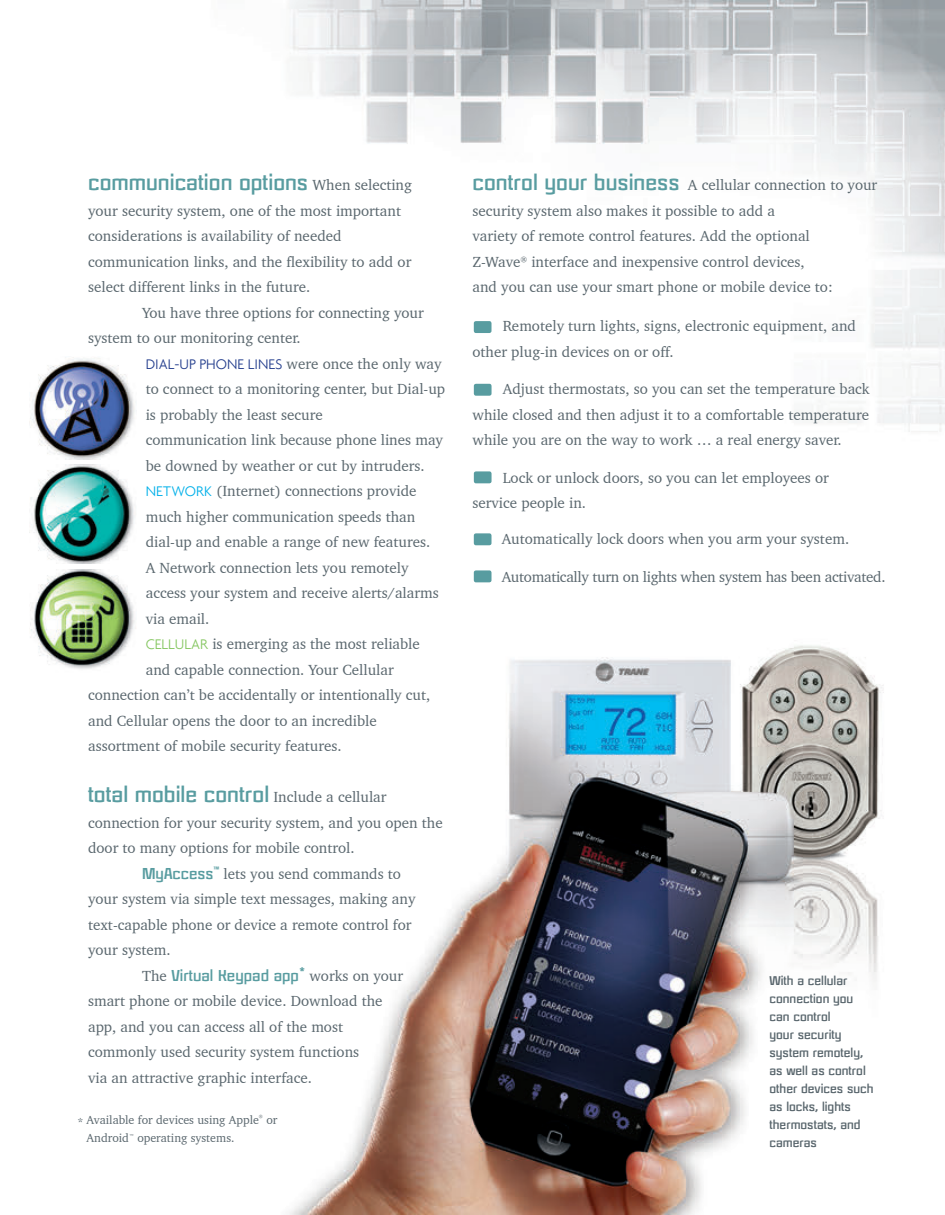
<style>
.page{position:relative;width:945px;height:1215px;background:#fff}
.page>*{position:absolute;margin:0;border:0;box-sizing:border-box;transform-origin:0 0}
.t1{font:700 21px "Regra";color:#589ca0}
.t2{font:15px/25.5px "Charter BT";color:#5a676e}
.t3{font:15px "Charter BT";letter-spacing:-.02em;color:#5a676e}
.t4{font:700 15px "Regra";color:#589ca0}
.t5{font:700 12px/18px "Regra";color:#5a676e}
.t6{font:12px "Charter BT";color:#5a676e}
.t7{font:700 6px "Regra";color:#589ca0}
.t8{font:4.5px "Charter BT";color:#5a676e}
.s1{font-family:"Charter BT";font-weight:400;font-size:15px;color:#5a676e}
.s2{font-family:"Agenda";font-weight:300;color:#253f8e}
.s3{font-family:"Agenda";font-weight:300;color:#00b0e9}
.s4{font-family:"Agenda";font-weight:300;color:#86c762}
.s5{font-family:"Charter BT";font-weight:400;color:#5a676e}
.s6{font-family:"Regra";font-weight:700;font-size:21px;color:#589ca0}
</style>
<div class="page">
<img style="left:65px;top:0;width:880px;height:1215px">
<img style="left:29px;top:464px;width:110px;height:100px">
<img style="left:30px;top:570px;width:109px;height:102px">
<img style="left:29px;top:357px;width:110px;height:102px">
<div style="left:474px;top:321px;width:18px;height:12px;background:#589ca0;border-radius:2px"></div>
<div style="left:474px;top:384px;width:18px;height:12px;background:#589ca0;border-radius:2px"></div>
<div style="left:474px;top:471px;width:18px;height:12px;background:#589ca0;border-radius:2px"></div>
<div style="left:474px;top:533px;width:18px;height:12px;background:#589ca0;border-radius:2px"></div>
<div style="left:474px;top:570px;width:18px;height:12px;background:#589ca0;border-radius:2px"></div>
<p class="t1" style="left:88px;top:170px;width:325px">communication options <span class="s1">When selecting</span></p>
<p class="t2" style="left:88px;top:198px;width:315px">your security system, one of the most important</p>
<p class="t2" style="left:88px;top:223px;width:325px">considerations is availability of needed communication links, and the flexibility to add or select different links in the future.</p>
<p class="t2" style="left:88px;top:300px;width:337px;text-indent:54px">You have three options for connecting your system to our monitoring center.</p>
<p class="t2" style="left:146px;top:351px;width:301px"><span class="s2">DIAL-UP PHONE LINES</span> were once the only way to connect to a monitoring center, but Dial-up is probably the least secure</p>
<p class="t2" style="left:146px;top:427px;width:299px">communication link because phone lines may be downed by weather or cut by intruders.</p>
<p class="t2" style="left:146px;top:478px;width:286px"><span class="s3">NETWORK</span> (Internet) connections provide much higher communication speeds than dial-up and enable a range of new features.</p>
<p class="t2" style="left:146px;top:555px;width:264px">A Network connection lets you remotely</p>
<p class="t2" style="left:146px;top:580px;width:295px">access your system and receive alerts/alarms via email.</p>
<p class="t2" style="left:146px;top:631px;width:276px"><span class="s4">CELLULAR</span> is emerging as the most reliable and capable connection. Your Cellular</p>
<p class="t2" style="left:88px;top:682px;width:344px">connection can’t be accidentally or intentionally cut, and Cellular opens the door to an incredible</p>
<p class="t2" style="left:88px;top:733px;width:255px">assortment of mobile security features.</p>
<p class="t1" style="left:88px;top:782px;width:300px">total mobile control <span class="s1">Include a cellular</span></p>
<p class="t2" style="left:88px;top:810px;width:356px">connection for your security system, and you open the door to many options for mobile control.</p>
<p class="t4" style="left:142px;top:864px;width:73px">MyAccess</p>
<p class="t7" style="left:214px;top:866px;width:7px">™</p>
<p class="t2" style="left:224px;top:861px;width:179px">lets you send commands to</p>
<p class="t2" style="left:88px;top:886px;width:329px">your system via simple text messages, making any text-capable phone or device a remote control for</p>
<p class="t2" style="left:88px;top:937px;width:84px">your system.</p>
<p class="t4" style="left:142px;top:966px;width:263px"><span class="s5">The</span> Virtual Keypad app<sup>*</sup> <span class="s5">works on your</span></p>
<p class="t2" style="left:88px;top:988px;width:296px">smart phone or mobile device. Download the</p>
<p class="t2" style="left:88px;top:1014px;width:257px">app, and you can access all of the most</p>
<p class="t2" style="left:88px;top:1039px;width:273px">commonly used security system functions</p>
<p class="t2" style="left:88px;top:1065px;width:225px">via an attractive graphic interface.</p>
<p class="t6" style="left:87px;top:1113px;width:174px">Available for devices using Apple</p>
<p class="t8" style="left:259px;top:1114px;width:6px">®</p>
<p class="t6" style="left:78px;top:1114px;width:7px">*</p>
<p class="t6" style="left:266px;top:1113px;width:13px">or</p>
<p class="t6" style="left:87px;top:1131px;width:149px">Android<sup>™</sup> operating systems.</p>
<p class="t2" style="left:472px;top:172px;width:406px"><span class="s6">control your business</span> A cellular connection to your security system also makes it possible to add a</p>
<p class="t2" style="left:472px;top:223px;width:339px">variety of remote control features. Add the optional</p>
<p class="t2" style="left:472px;top:249px;width:334px">Z-Wave<sup>®</sup> interface and inexpensive control devices,</p>
<p class="t2" style="left:472px;top:274px;width:362px">and you can use your smart phone or mobile device to:</p>
<p class="t2" style="left:473px;top:313px;width:385px;text-indent:30px">Remotely turn lights, signs, electronic equipment, and other plug-in devices on or off.</p>
<p class="t2" style="left:472px;top:376px;width:399px;text-align:justify;text-indent:30px">Adjust thermostats, so you can set the temperature back while closed and then adjust it to a comfortable temperature while you are on the way to work … a real energy saver.</p>
<p class="t2" style="left:472px;top:465px;width:358px;text-indent:30px">Lock or unlock doors, so you can let employees or service people in.</p>
<p class="t2" style="left:502px;top:526px;width:349px">Automatically lock doors when you arm your system.</p>
<p class="t3" style="left:502px;top:567px;width:385px">Automatically turn on lights when system has been activated.</p>
<p class="t5" style="left:770px;top:972px;width:80px">With a cellular</p>
<p class="t5" style="left:770px;top:990px;width:85px">connection you</p>
<p class="t5" style="left:770px;top:1008px;width:63px">can control</p>
<p class="t5" style="left:770px;top:1026px;width:74px">your security</p>
<p class="t5" style="left:770px;top:1044px;width:95px">system remotely,</p>
<p class="t5" style="left:770px;top:1062px;width:106px">as well as control other devices such as locks, lights</p>
<p class="t5" style="left:770px;top:1116px;width:93px">thermostats, and cameras</p>
</div>
